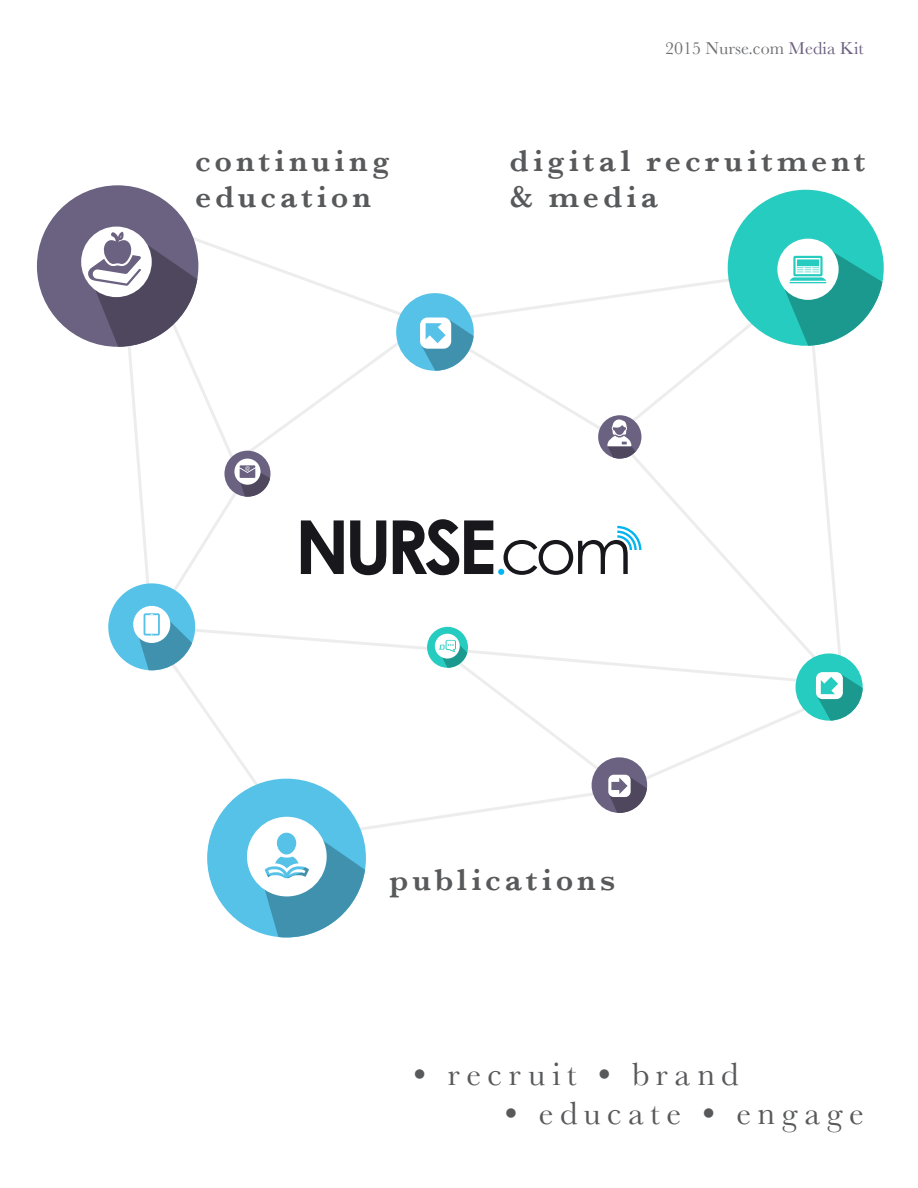
<style>
.page{position:relative;width:918px;height:1188px;background:#fff}
.page>*{position:absolute;margin:0;border:0;box-sizing:border-box;transform-origin:0 0}
.t1{font:33.45px "Baskerville";letter-spacing:.195em;color:#58595b}
.t2{font:600 31.5px/36px "Baskerville";letter-spacing:.135em;color:#58595b}
.t3{font:18px "Baskerville";color:#6d6e71}
.s1{color:#6c5f7e}
.s2{font-weight:700}
</style>
<div class="page">
<svg style="left:115px;top:207px;width:742px;height:631px"></svg>
<div style="left:592px;top:757px;width:55px;height:56px;background:#6b6180;border-radius:50%"></div>
<svg style="left:608px;top:775px;width:39px;height:38px"></svg>
<div style="left:796px;top:653px;width:67px;height:68px;background:#26ccbf;border-radius:50%"></div>
<svg style="left:816px;top:672px;width:47px;height:49px"></svg>
<div style="left:396px;top:293px;width:78px;height:78px;background:#57c2e8;border-radius:50%"></div>
<svg style="left:420px;top:318px;width:54px;height:53px"></svg>
<div style="left:728px;top:190px;width:156px;height:156px;background:#26ccbf;border-radius:50%"></div>
<svg style="left:777px;top:239px;width:105px;height:107px"></svg>
<div style="left:207px;top:779px;width:159px;height:158px;background:#57c2e8;border-radius:50%"></div>
<svg style="left:247px;top:817px;width:118px;height:120px"></svg>
<div style="left:224px;top:451px;width:46px;height:46px;background:#6b6180;border-radius:50%"></div>
<svg style="left:234px;top:459px;width:36px;height:38px"></svg>
<div style="left:108px;top:583px;width:87px;height:87px;background:#57c2e8;border-radius:50%"></div>
<svg style="left:133px;top:606px;width:59px;height:64px"></svg>
<div style="left:598px;top:415px;width:43px;height:44px;background:#6b6180;border-radius:50%"></div>
<svg style="left:607px;top:418px;width:29px;height:41px"></svg>
<div style="left:427px;top:627px;width:41px;height:41px;background:#26ccbf;border-radius:50%"></div>
<svg style="left:435px;top:634px;width:32px;height:34px"></svg>
<div style="left:37px;top:185px;width:161px;height:162px;background:#6b6180;border-radius:50%"></div>
<div style="left:81px;top:227px;width:71px;height:70px;background:#fff;border-radius:50%"></div>
<svg style="left:88px;top:209px;width:109px;height:138px"></svg>
<svg style="left:301px;top:520px;width:43px;height:54px"></svg>
<svg style="left:350px;top:520px;width:36px;height:55px"></svg>
<svg style="left:393px;top:519px;width:248px;height:56px"></svg>
<p class="t2" style="left:195px;top:142px;width:196px">continuing education</p>
<p class="t3" style="left:665px;top:37px;width:200px">2015 Nurse.com <span class="s1">Media Kit</span></p>
<p class="t2" style="left:510px;top:142px;width:357px">digital recruitment &amp; media</p>
<p class="t2" style="left:390px;top:862px;width:227px">publications</p>
<p class="t1" style="left:414px;top:1055px;width:326px"><span class="s2">•</span> recruit <span class="s2">•</span> brand</p>
<p class="t1" style="left:505px;top:1094px;width:360px"><span class="s2">•</span> educate <span class="s2">•</span> engage</p>
</div>
